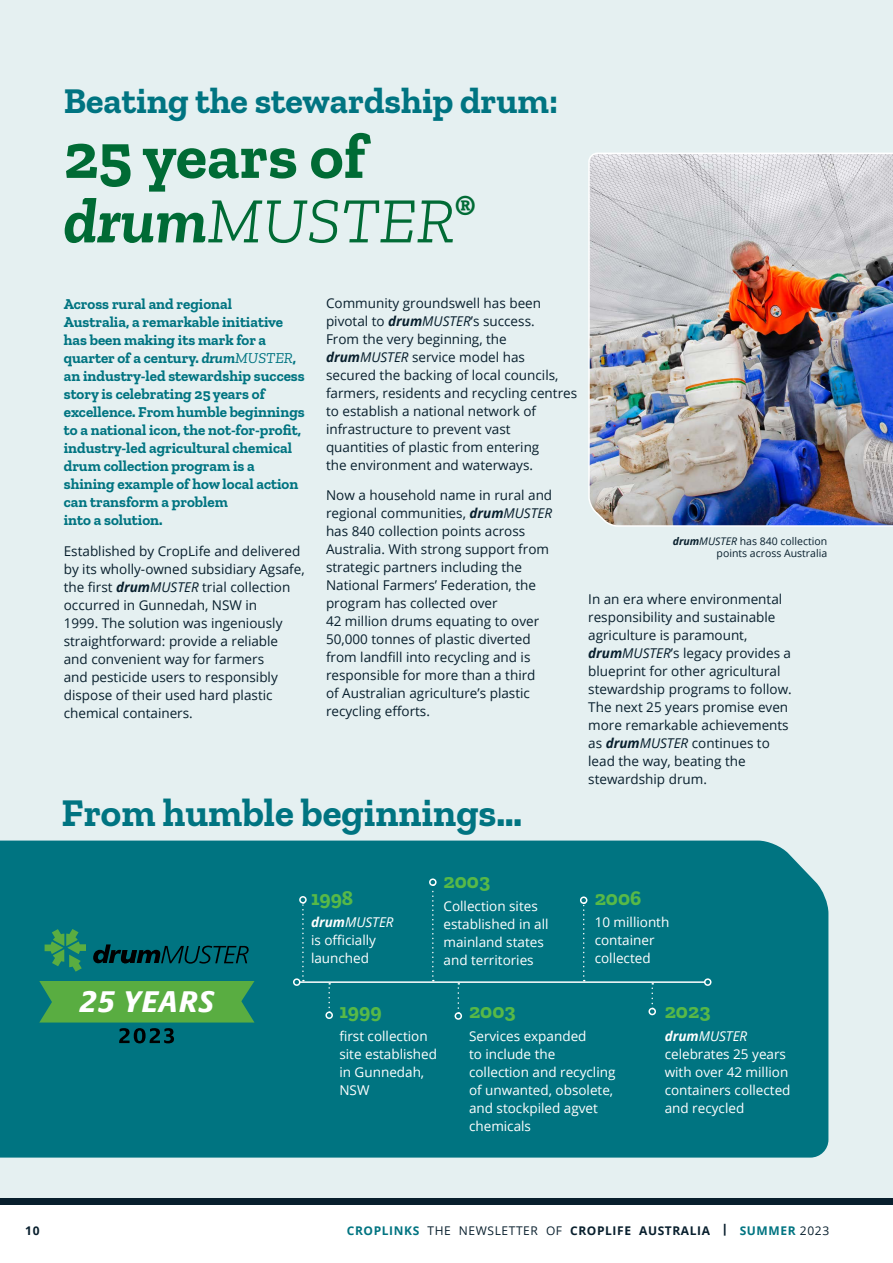
<style>
.page{position:relative;width:893px;height:1263px;background:#fff}
.page>*{position:absolute;margin:0;border:0;box-sizing:border-box;transform-origin:0 0}
.t1{font:700 64.5px/64.5px "Zilla Slab";color:#006b35}
.t2{font:700 39px "Zilla Slab";color:#007481}
.t3{font:700 36px "Zilla Slab";color:#007481}
.t4{font:italic 800 31.05px "Praxis Next";letter-spacing:.03em;color:#fff}
.t5{font:700 21px "Zilla Slab";color:#58b947}
.Body{font:700 15px/18px "Zilla Slab";color:#007481}
.Body-2{font:13.5px/18px "Open Sans";color:#081f2d}
.Body-3{font:13.5px/18px "Open Sans";color:#fff}
.t6{font:12px "Open Sans";letter-spacing:.05em;color:#081f2d}
.t7{font:700 12px "Open Sans";color:#081f2d}
.Body-4{font:10.5px/12px "Open Sans";color:#081f2d;text-align:right}
.s1{font-style:italic}
.s2{font-weight:300;font-style:italic}
.s3{font-weight:400;font-style:italic}
.s4{font-weight:700;font-style:italic}
.s5{font-weight:700;color:#007481}
.s6{font-weight:700}
.s7{font-weight:800}
</style>
<div class="page">
<div style="left:0;top:1198px;width:893px;height:7px;background:#081f2d"></div>
<div style="left:0;top:0;width:893px;height:1197px;background:#e5f0f1"></div>
<img style="left:588px;top:152px;width:305px;height:375px">
<div style="left:0;top:840px;width:828px;height:317px;background:#007481"></div>
<svg style="left:45px;top:929px;width:41px;height:43px"></svg>
<svg style="left:93px;top:944px;width:156px;height:20px"></svg>
<svg style="left:119px;top:1028px;width:55px;height:15px"></svg>
<div style="left:39px;top:981px;width:215px;height:41px;background:#59ad41"></div>
<hr style="left:300px;top:981px;width:405px;height:2px;background:#fff">
<div style="left:293px;top:978px;width:7px;height:8px;border:2px solid #fff;border-radius:50%"></div>
<div style="left:704px;top:978px;width:7px;height:8px;border:2px solid #fff;border-radius:50%"></div>
<svg style="left:302px;top:903px;width:2px;height:78px"></svg>
<div style="left:299px;top:896px;width:8px;height:7px;border:2px solid #fff;border-radius:50%"></div>
<svg style="left:328px;top:983px;width:2px;height:28px"></svg>
<div style="left:325px;top:1011px;width:8px;height:8px;border:2px solid #fff;border-radius:50%"></div>
<svg style="left:432px;top:886px;width:2px;height:95px"></svg>
<div style="left:429px;top:878px;width:8px;height:8px;border:2px solid #fff;border-radius:50%"></div>
<svg style="left:583px;top:904px;width:2px;height:77px"></svg>
<div style="left:580px;top:896px;width:7px;height:8px;border:2px solid #fff;border-radius:50%"></div>
<svg style="left:458px;top:983px;width:1px;height:29px"></svg>
<div style="left:455px;top:1012px;width:7px;height:8px;border:2px solid #fff;border-radius:50%"></div>
<svg style="left:651px;top:983px;width:2px;height:25px"></svg>
<div style="left:648px;top:1008px;width:8px;height:7px;border:2px solid #fff;border-radius:50%"></div>
<p class="t3" style="left:64px;top:81px;width:496px">Beating the stewardship drum:</p>
<p class="t1" style="left:64px;top:124px;width:414px">25 years of <span class="s1">drum</span><span class="s2">MUSTER</span><sup>®</sup></p>
<p class="Body" style="left:64px;top:295px;width:242px">Across rural and regional<br>Australia, a remarkable initiative has been making its mark for a quarter of a century. <span class="s1">drum</span><span class="s3">MUSTER</span>, an industry-led stewardship success story is celebrating 25 years of excellence. From humble beginnings to a national icon, the not-for-profit, industry-led agricultural chemical drum collection program is a shining example of how local action can transform a problem<br>into a solution.</p>
<p class="Body-2" style="left:64px;top:542px;width:242px">Established by CropLife and delivered by its wholly-owned subsidiary Agsafe, the first <span class="s4">drum</span><span class="s1">MUSTER</span> trial collection occurred in Gunnedah, NSW in<br>1999. The solution was ingeniously straightforward: provide a reliable and convenient way for farmers<br>and pesticide users to responsibly dispose of their used hard plastic chemical containers.</p>
<p class="Body-2" style="left:326px;top:293px;width:253px">Community groundswell has been pivotal to <span class="s4">drum</span><span class="s1">MUSTER</span>’s success.<br>From the very beginning, the <span class="s4">drum</span><span class="s1">MUSTER</span> service model has secured the backing of local councils, farmers, residents and recycling centres to establish a national network of infrastructure to prevent vast<br>quantities of plastic from entering<br>the environment and waterways.</p>
<p class="Body-2" style="left:326px;top:486px;width:228px">Now a household name in rural and regional communities, <span class="s4">drum</span><span class="s1">MUSTER </span>has 840 collection points across<br>Australia. With strong support from strategic partners including the<br>National Farmers’ Federation, the program has collected over<br>42 million drums equating to over<br>50,000 tonnes of plastic diverted from landfill into recycling and is responsible for more than a third<br>of Australian agriculture’s plastic recycling efforts.</p>
<p class="t2" style="left:62px;top:791px;width:462px">From humble beginnings…</p>
<p class="Body-4" style="left:673px;top:535px;width:156px"><span class="s4">drum</span><span class="s1">MUSTER</span> has 840 collection points across Australia</p>
<p class="Body-2" style="left:588px;top:590px;width:205px">In an era where environmental responsibility and sustainable agriculture is paramount, <span class="s4">drum</span><span class="s1">MUSTER</span>’s legacy provides a blueprint for other agricultural stewardship programs to follow.<br>The next 25 years promise even more remarkable achievements as <span class="s4">drum</span><span class="s1">MUSTER</span> continues to lead the way, beating the stewardship drum.</p>
<p class="t5" style="left:311px;top:886px;width:44px">1998</p>
<p class="Body-3" style="left:311px;top:913px;width:84px"><span class="s4">drum</span><span class="s1">MUSTER </span>is officially launched</p>
<p class="t5" style="left:444px;top:869px;width:48px">2003</p>
<p class="Body-3" style="left:444px;top:896px;width:107px">Collection sites established in all mainland states and territories</p>
<p class="t5" style="left:595px;top:886px;width:48px">2006</p>
<p class="Body-3" style="left:595px;top:913px;width:76px">10 millionth container collected</p>
<p class="t4" style="left:79px;top:977px;width:136px">25 YEARS</p>
<p class="t5" style="left:339px;top:999px;width:44px">1999</p>
<p class="Body-3" style="left:339px;top:1026px;width:99px">first collection site established in Gunnedah,<br>NSW</p>
<p class="t5" style="left:469px;top:999px;width:48px">2003</p>
<p class="Body-3" style="left:469px;top:1026px;width:148px">Services expanded<br>to include the collection and recycling of unwanted, obsolete, and stockpiled agvet chemicals</p>
<p class="t5" style="left:665px;top:999px;width:47px">2023</p>
<p class="Body-3" style="left:665px;top:1026px;width:127px"><span class="s4">drum</span><span class="s1">MUSTER </span>celebrates 25 years with over 42 million containers collected and recycled</p>
<p class="t7" style="left:25px;top:1222px;width:16px">10</p>
<p class="t6" style="left:347px;top:1222px;width:484px"><span class="s5">CROPLINKS</span> THE NEWSLETTER OF <span class="s6">CROPLIFE AUSTRALIA</span> <span class="s7">|</span> <span class="s5">SUMMER</span> 2023</p>
</div>
